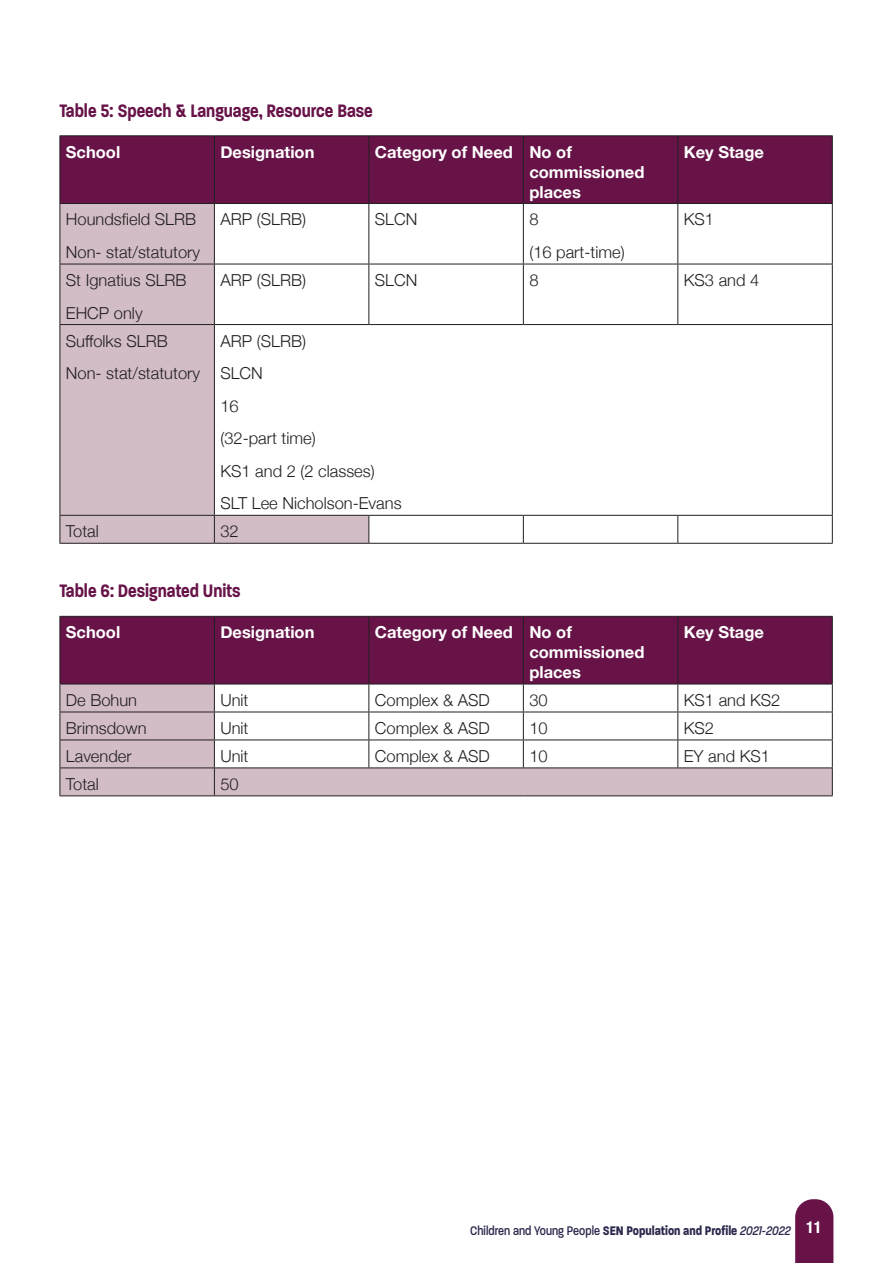
<style>
.page{position:relative;width:893px;height:1263px;background:#fff}
.page>*{position:absolute;margin:0;border:0;box-sizing:border-box;transform-origin:0 0}
.Subhead_3_figures_ta{font:600 19.5px "Paralucent Condensed";color:#671348}
.Body_copy{font:300 16.5px "Helvetica Neue";color:#231f20}
.Body_copy-2{font:700 16.5px/19.8px "Helvetica Neue";color:#fff}
.t1{font:700 13.5px "Paralucent Condensed";color:#2b294d}
.s1{font-weight:500}
.s2{font-weight:500;font-style:italic}
</style>
<div class="page">
<div style="left:61px;top:136px;width:771px;height:67px;background:#671348"></div>
<div style="left:61px;top:204px;width:153px;height:311px;background:#d2bdc7"></div>
<hr style="left:60px;top:135px;width:154px;height:1px;background:#231f20">
<hr style="left:60px;top:136px;width:1px;height:67px;background:#231f20">
<hr style="left:214px;top:135px;width:155px;height:1px;background:#231f20">
<hr style="left:214px;top:136px;width:1px;height:67px;background:#231f20">
<hr style="left:369px;top:135px;width:154px;height:1px;background:#231f20">
<hr style="left:368px;top:136px;width:1px;height:67px;background:#231f20">
<hr style="left:523px;top:135px;width:155px;height:1px;background:#231f20">
<hr style="left:523px;top:136px;width:1px;height:67px;background:#231f20">
<hr style="left:678px;top:135px;width:155px;height:1px;background:#231f20">
<hr style="left:677px;top:136px;width:1px;height:67px;background:#231f20">
<hr style="left:832px;top:136px;width:1px;height:67px;background:#231f20">
<hr style="left:60px;top:203px;width:154px;height:1px;background:#231f20">
<hr style="left:60px;top:204px;width:1px;height:60px;background:#231f20">
<hr style="left:214px;top:203px;width:155px;height:1px;background:#231f20">
<hr style="left:214px;top:204px;width:1px;height:60px;background:#231f20">
<hr style="left:369px;top:203px;width:154px;height:1px;background:#231f20">
<hr style="left:368px;top:204px;width:1px;height:60px;background:#231f20">
<hr style="left:523px;top:203px;width:155px;height:1px;background:#231f20">
<hr style="left:523px;top:204px;width:1px;height:60px;background:#231f20">
<hr style="left:678px;top:203px;width:155px;height:1px;background:#231f20">
<hr style="left:677px;top:204px;width:1px;height:60px;background:#231f20">
<hr style="left:832px;top:204px;width:1px;height:60px;background:#231f20">
<hr style="left:60px;top:264px;width:154px;height:1px;background:#231f20">
<hr style="left:60px;top:264px;width:1px;height:60px;background:#231f20">
<hr style="left:214px;top:264px;width:155px;height:1px;background:#231f20">
<hr style="left:214px;top:264px;width:1px;height:60px;background:#231f20">
<hr style="left:369px;top:264px;width:154px;height:1px;background:#231f20">
<hr style="left:368px;top:264px;width:1px;height:60px;background:#231f20">
<hr style="left:523px;top:264px;width:155px;height:1px;background:#231f20">
<hr style="left:523px;top:264px;width:1px;height:60px;background:#231f20">
<hr style="left:678px;top:264px;width:155px;height:1px;background:#231f20">
<hr style="left:677px;top:264px;width:1px;height:60px;background:#231f20">
<hr style="left:832px;top:264px;width:1px;height:60px;background:#231f20">
<hr style="left:60px;top:324px;width:154px;height:1px;background:#231f20">
<hr style="left:60px;top:325px;width:1px;height:190px;background:#231f20">
<hr style="left:214px;top:324px;width:155px;height:1px;background:#231f20">
<hr style="left:214px;top:325px;width:1px;height:190px;background:#231f20">
<hr style="left:369px;top:324px;width:154px;height:1px;background:#231f20">
<hr style="left:523px;top:324px;width:155px;height:1px;background:#231f20">
<hr style="left:678px;top:324px;width:155px;height:1px;background:#231f20">
<hr style="left:832px;top:325px;width:1px;height:190px;background:#231f20">
<hr style="left:369px;top:515px;width:154px;height:1px;background:#231f20">
<svg style="left:60px;top:515px;width:309px;height:28px;background:#cab6bf"></svg>
<hr style="left:523px;top:515px;width:155px;height:1px;background:#231f20">
<svg style="left:523px;top:516px;width:1px;height:27px"></svg>
<hr style="left:678px;top:515px;width:155px;height:1px;background:#231f20">
<svg style="left:677px;top:516px;width:1px;height:27px"></svg>
<svg style="left:832px;top:516px;width:1px;height:27px"></svg>
<hr style="left:60px;top:543px;width:154px;height:1px;background:#231f20">
<hr style="left:214px;top:543px;width:155px;height:1px;background:#231f20">
<hr style="left:369px;top:543px;width:154px;height:1px;background:#231f20">
<hr style="left:523px;top:543px;width:155px;height:1px;background:#231f20">
<hr style="left:678px;top:543px;width:155px;height:1px;background:#231f20">
<div style="left:61px;top:617px;width:771px;height:67px;background:#671348"></div>
<hr style="left:60px;top:616px;width:154px;height:1px;background:#231f20">
<hr style="left:60px;top:617px;width:1px;height:67px;background:#231f20">
<hr style="left:214px;top:616px;width:155px;height:1px;background:#231f20">
<hr style="left:214px;top:617px;width:1px;height:67px;background:#231f20">
<hr style="left:369px;top:616px;width:154px;height:1px;background:#231f20">
<hr style="left:368px;top:617px;width:1px;height:67px;background:#231f20">
<hr style="left:523px;top:616px;width:155px;height:1px;background:#231f20">
<hr style="left:523px;top:617px;width:1px;height:67px;background:#231f20">
<hr style="left:678px;top:616px;width:155px;height:1px;background:#231f20">
<hr style="left:677px;top:617px;width:1px;height:67px;background:#231f20">
<hr style="left:832px;top:617px;width:1px;height:67px;background:#231f20">
<svg style="left:60px;top:684px;width:773px;height:111px"></svg>
<hr style="left:60px;top:795px;width:154px;height:1px;background:#231f20">
<hr style="left:214px;top:795px;width:155px;height:1px;background:#231f20">
<hr style="left:369px;top:795px;width:154px;height:1px;background:#231f20">
<hr style="left:523px;top:795px;width:155px;height:1px;background:#231f20">
<hr style="left:678px;top:795px;width:155px;height:1px;background:#231f20">
<svg style="left:795px;top:1199px;width:38px;height:64px;background:#702153"></svg>
<p class="Subhead_3_figures_ta" style="left:60px;top:99px;width:315px">Table 5: Speech &amp; Language, Resource Base</p>
<p class="Body_copy-2" style="left:66px;top:143px;width:56px">School</p>
<p class="Body_copy-2" style="left:220px;top:143px;width:96px">Designation</p>
<p class="Body_copy-2" style="left:375px;top:143px;width:140px">Category of Need</p>
<p class="Body_copy-2" style="left:529px;top:143px;width:117px">No of commissioned places</p>
<p class="Body_copy-2" style="left:684px;top:143px;width:82px">Key Stage</p>
<p class="Body_copy" style="left:66px;top:206px;width:132px">Houndsfield SLRB</p>
<p class="Body_copy" style="left:66px;top:239px;width:136px">Non- stat/statutory</p>
<p class="Body_copy" style="left:220px;top:206px;width:87px">ARP (SLRB)</p>
<p class="Body_copy" style="left:375px;top:206px;width:44px">SLCN</p>
<p class="Body_copy" style="left:529px;top:206px;width:11px">8</p>
<p class="Body_copy" style="left:529px;top:239px;width:97px">(16 part-time)</p>
<p class="Body_copy" style="left:684px;top:206px;width:32px">KS1</p>
<p class="Body_copy" style="left:66px;top:267px;width:122px">St Ignatius SLRB</p>
<p class="Body_copy" style="left:66px;top:299px;width:78px">EHCP only</p>
<p class="Body_copy" style="left:66px;top:327px;width:103px">Suffolks SLRB</p>
<p class="Body_copy" style="left:66px;top:360px;width:136px">Non- stat/statutory</p>
<p class="Body_copy" style="left:220px;top:267px;width:87px">ARP (SLRB)</p>
<p class="Body_copy" style="left:375px;top:267px;width:44px">SLCN</p>
<p class="Body_copy" style="left:529px;top:267px;width:11px">8</p>
<p class="Body_copy" style="left:684px;top:267px;width:77px">KS3 and 4</p>
<p class="Body_copy" style="left:220px;top:327px;width:87px">ARP (SLRB)</p>
<p class="Body_copy" style="left:220px;top:360px;width:44px">SLCN</p>
<p class="Body_copy" style="left:220px;top:392px;width:20px">16</p>
<p class="Body_copy" style="left:220px;top:425px;width:97px">(32-part time)</p>
<p class="Body_copy" style="left:220px;top:458px;width:156px">KS1 and 2 (2 classes)</p>
<p class="Body_copy" style="left:220px;top:490px;width:183px">SLT Lee Nicholson-Evans</p>
<p class="Body_copy" style="left:66px;top:518px;width:35px">Total</p>
<p class="Body_copy" style="left:220px;top:518px;width:20px">32</p>
<p class="Subhead_3_figures_ta" style="left:60px;top:579px;width:183px">Table 6: Designated Units</p>
<p class="Body_copy-2" style="left:66px;top:623px;width:56px">School</p>
<p class="Body_copy-2" style="left:220px;top:623px;width:96px">Designation</p>
<p class="Body_copy-2" style="left:375px;top:623px;width:140px">Category of Need</p>
<p class="Body_copy-2" style="left:529px;top:623px;width:117px">No of commissioned places</p>
<p class="Body_copy-2" style="left:684px;top:623px;width:82px">Key Stage</p>
<p class="Body_copy" style="left:66px;top:687px;width:73px">De Bohun</p>
<p class="Body_copy" style="left:220px;top:687px;width:30px">Unit</p>
<p class="Body_copy" style="left:375px;top:687px;width:116px">Complex &amp; ASD</p>
<p class="Body_copy" style="left:529px;top:687px;width:20px">30</p>
<p class="Body_copy" style="left:684px;top:687px;width:98px">KS1 and KS2</p>
<p class="Body_copy" style="left:66px;top:715px;width:82px">Brimsdown</p>
<p class="Body_copy" style="left:220px;top:715px;width:30px">Unit</p>
<p class="Body_copy" style="left:375px;top:715px;width:116px">Complex &amp; ASD</p>
<p class="Body_copy" style="left:529px;top:715px;width:20px">10</p>
<p class="Body_copy" style="left:684px;top:715px;width:32px">KS2</p>
<p class="Body_copy" style="left:66px;top:743px;width:67px">Lavender</p>
<p class="Body_copy" style="left:220px;top:743px;width:30px">Unit</p>
<p class="Body_copy" style="left:375px;top:743px;width:116px">Complex &amp; ASD</p>
<p class="Body_copy" style="left:529px;top:743px;width:20px">10</p>
<p class="Body_copy" style="left:684px;top:743px;width:88px">EY and KS1</p>
<p class="Body_copy" style="left:66px;top:771px;width:35px">Total</p>
<p class="Body_copy" style="left:220px;top:771px;width:20px">50</p>
<p class="t1" style="left:470px;top:1222px;width:353px"><span class="s1">Children and Young People</span> SEN Population and Profile <span class="s2">2021-2022</span> <sup>11</sup></p>
</div>
